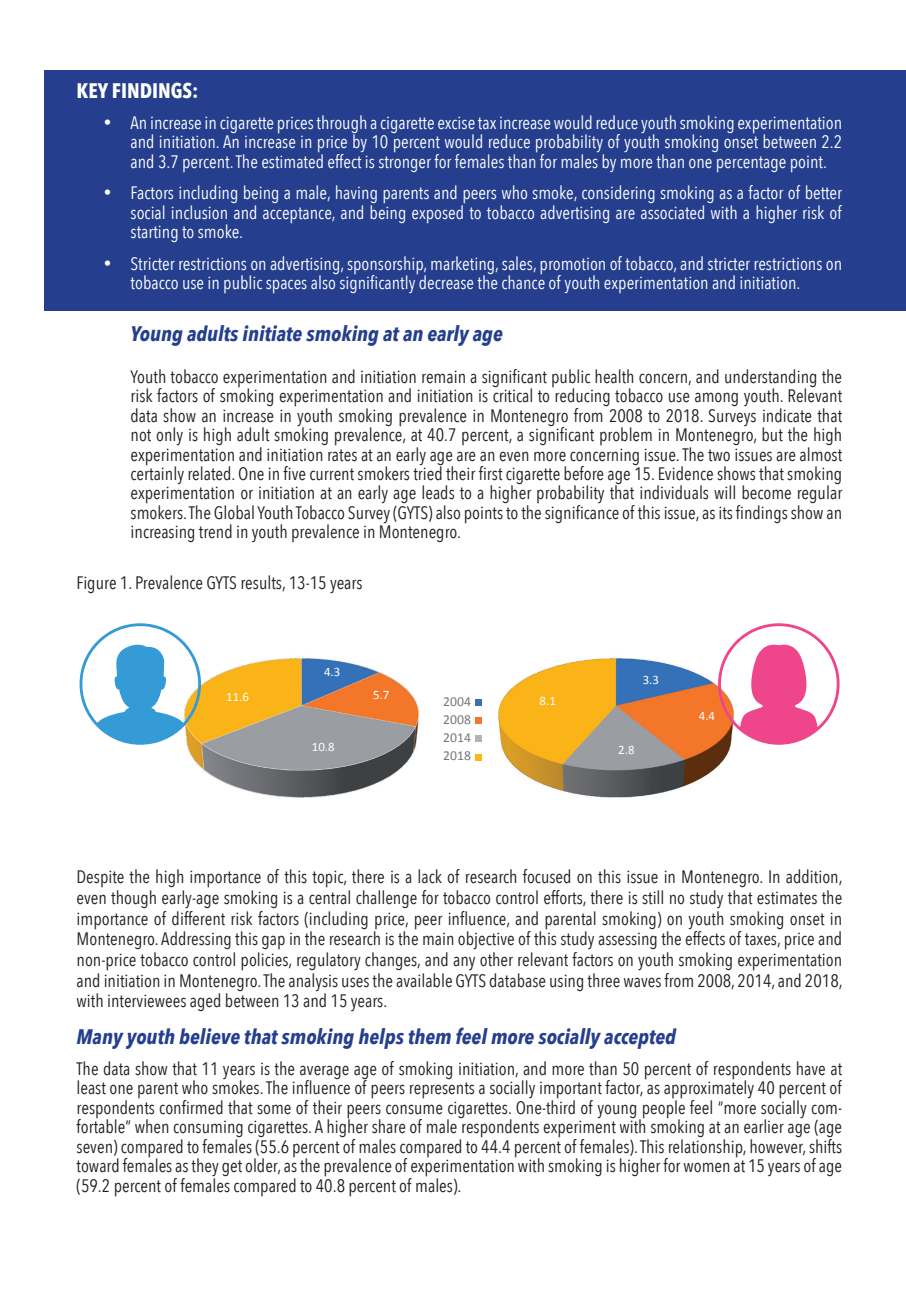
<style>
.page{position:relative;width:906px;height:1289px;background:#fff}
.page>*{position:absolute;margin:0;border:0;box-sizing:border-box;transform-origin:0 0}
.List_Paragraph{font:italic 700 21px "Avenir Next Condensed";color:#253f8e}
.t1{font:700 21px "Avenir Next Condensed";color:#fff}
.List_Paragraph-2{font:18px/19.5px "Avenir Next Condensed";color:#231f20;text-align:justify}
.t2{font:18px/19.5px "Avenir Next Condensed";color:#fff;text-align:justify}
.t3{font:13.65px/18px "Calibri";color:#76787b;text-align:justify}
.t4{font:12.9px "Calibri";color:#fff}
</style>
<div class="page">
<div style="left:45px;top:70px;width:861px;height:240px;background:#253f8e"></div>
<img style="left:187px;top:658px;width:232px;height:140px">
<img style="left:498px;top:658px;width:233px;height:140px">
<div style="left:475px;top:699px;width:7px;height:7px;background:#3771b8"></div>
<div style="left:475px;top:717px;width:7px;height:7px;background:#f4772c"></div>
<div style="left:475px;top:735px;width:7px;height:7px;background:#b1b2b6"></div>
<div style="left:475px;top:753px;width:7px;height:7px;background:#fcb615"></div>
<svg style="left:718px;top:623px;width:121px;height:122px"></svg>
<svg style="left:79px;top:623px;width:122px;height:121px"></svg>
<p class="t1" style="left:77px;top:77px;width:123px">KEY FINDINGS:</p>
<p class="t2" style="left:131px;top:112px;width:713px;text-indent:-27px">• An increase in cigarette prices through a cigarette excise tax increase would reduce youth smoking experimentation and initiation. An increase in price by 10 percent would reduce probability of youth smoking onset between 2.2 and 3.7 percent. The estimated effect is stronger for females than for males by more than one percentage point.</p>
<p class="t2" style="left:131px;top:182px;width:713px;text-indent:-27px">• Factors including being a male, having parents and peers who smoke, considering smoking as a factor of better social inclusion and acceptance, and being exposed to tobacco advertising are associated with a higher risk of starting to smoke.</p>
<p class="t2" style="left:131px;top:253px;width:713px;text-indent:-27px">• Stricter restrictions on advertising, sponsorship, marketing, sales, promotion of tobacco, and stricter restrictions on tobacco use in public spaces also significantly decrease the chance of youth experimentation and initiation.</p>
<p class="List_Paragraph" style="left:131px;top:320px;width:374px">Young adults initiate smoking at an early age</p>
<p class="List_Paragraph-2" style="left:131px;top:366px;width:713px">Youth tobacco experimentation and initiation remain a significant public health concern, and understanding the risk factors of smoking experimentation and initiation is critical to reducing tobacco use among youth. Relevant data show an increase in youth smoking prevalence in Montenegro from 2008 to 2018. Surveys indicate that not only is high adult smoking prevalence, at 40.7 percent, a significant problem in Montenegro, but the high experimentation and initiation rates at an early age are an even more concerning issue. The two issues are almost certainly related. One in five current smokers tried their first cigarette before age 15. Evidence shows that smoking experimentation or initiation at an early age leads to a higher probability that individuals will become regular smokers. The Global Youth Tobacco Survey (GYTS) also points to the significance of this issue, as its findings show an increasing trend in youth prevalence in Montenegro.</p>
<p class="List_Paragraph-2" style="left:77px;top:572px;width:287px">Figure 1. Prevalence GYTS results, 13-15 years</p>
<p class="t4" style="left:226px;top:688px;width:24px">11.6</p>
<p class="t4" style="left:324px;top:664px;width:18px">4.3</p>
<p class="t4" style="left:312px;top:738px;width:24px">10.8</p>
<p class="t4" style="left:373px;top:686px;width:18px">5.7</p>
<p class="t3" style="left:443px;top:692px;width:29px">2004<br>2008<br>2014<br>2018</p>
<p class="t4" style="left:539px;top:692px;width:18px">8.1</p>
<p class="t4" style="left:643px;top:671px;width:18px">3.3</p>
<p class="t4" style="left:618px;top:741px;width:18px">2.8</p>
<p class="t4" style="left:699px;top:708px;width:18px">4.4</p>
<p class="List_Paragraph-2" style="left:77px;top:865px;width:767px;line-height:20.7px">Despite the high importance of this topic, there is a lack of research focused on this issue in Montenegro. In addition, even though early-age smoking is a central challenge for tobacco control efforts, there is still no study that estimates the importance of different risk factors (including price, peer influence, and parental smoking) on youth smoking onset in Montenegro. Addressing this gap in the research is the main objective of this study assessing the effects of taxes, price and non-price tobacco control policies, regulatory changes, and any other relevant factors on youth smoking experimentation and initiation in Montenegro. The analysis uses the available GYTS database using three waves from 2008, 2014, and 2018, with interviewees aged between 13 and 15 years.</p>
<p class="List_Paragraph" style="left:77px;top:1023px;width:601px">Many youth believe that smoking helps them feel more socially accepted</p>
<p class="List_Paragraph-2" style="left:77px;top:1058px;width:767px">The data show that 11 years is the average age of smoking initiation, and more than 50 percent of respondents have at least one parent who smokes. The influence of peers represents a socially important factor, as approximately 40 percent of respondents confirmed that some of their peers consume cigarettes. One-third of young people feel “more socially com&shy;fortable” when consuming cigarettes. A higher share of male respondents experiment with smoking at an earlier age (age seven) compared to females (55.6 percent of males compared to 44.4 percent of females). This relationship, however, shifts toward females as they get older, as the prevalence of experimentation with smoking is higher for women at 15 years of age (59.2 percent of females compared to 40.8 percent of males).</p>
</div>
